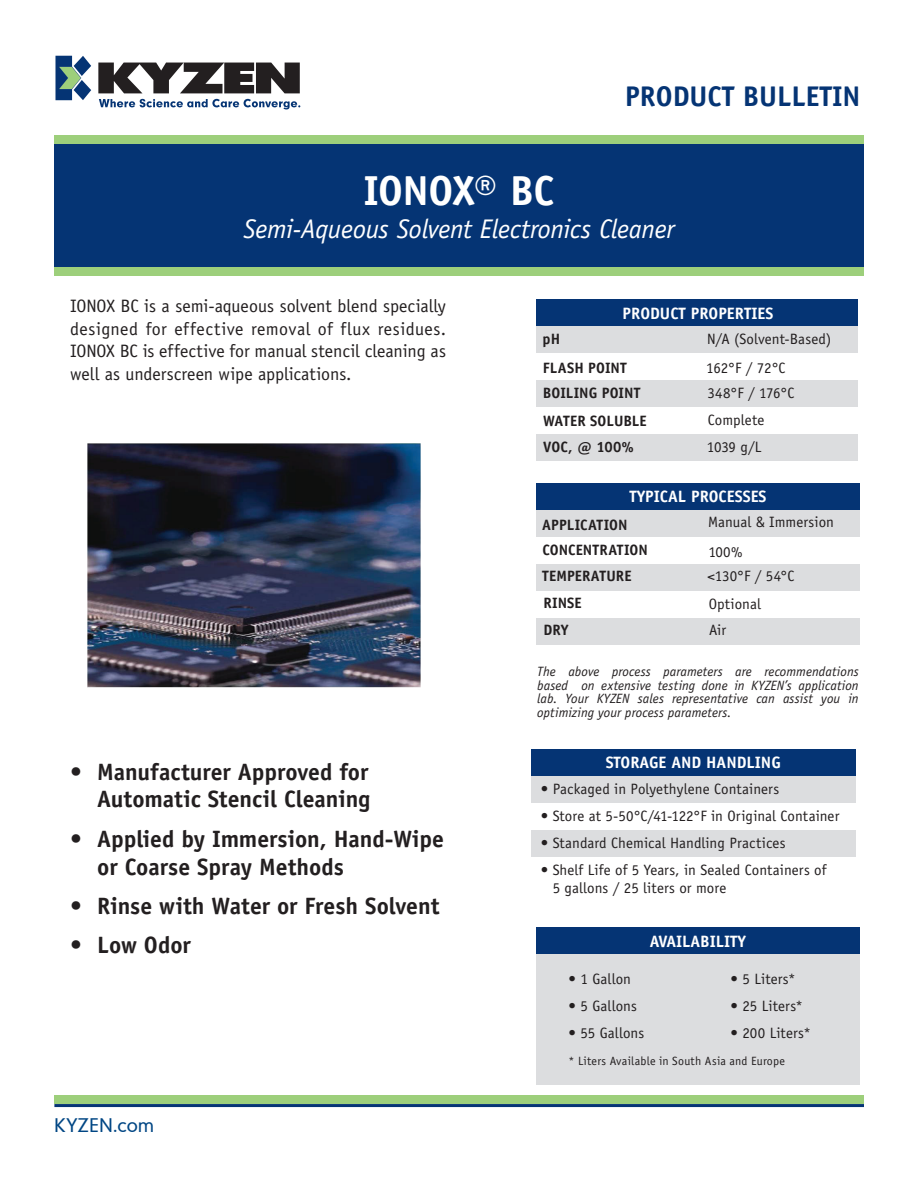
<style>
.page{position:relative;width:918px;height:1188px;background:#fff}
.page>*{position:absolute;margin:0;border:0;box-sizing:border-box;transform-origin:0 0}
.t1{font:700 42px "Officina Sans Std";letter-spacing:-.015em;color:#fff}
.t2{font:700 28.5px "Officina Sans Std";color:#053474}
.t3{font:italic 27px "Officina Sans Std";letter-spacing:-.01em;color:#fff}
.t4{font:700 23.7px/27.6px "Officina Sans Std";letter-spacing:-.005em;color:#231f20;text-align:right}
.t5{font:18px/22.5px "Officina Sans Std";letter-spacing:-.005em;color:#231f20;text-align:justify}
.t6{font:18px "Geometric 706 BT Medium B";letter-spacing:-.005em;color:#004684}
.t7{font:700 16.5px "Officina Sans Std";color:#fff}
.t8{font:15px/18px "Officina Sans Std";letter-spacing:.005em;color:#231f20}
.t9{font:700 15px/24.9px "Officina Sans Std";letter-spacing:.005em;color:#231f20}
.t10{font:italic 13.5px/13.5px "Officina Sans Std";letter-spacing:.005em;color:#231f20;text-align:justify}
.t11{font:12px "Officina Sans Std";letter-spacing:.015em;color:#231f20}
</style>
<div class="page">
<div style="left:54px;top:136px;width:810px;height:140px;background:#053474"></div>
<div style="left:54px;top:267px;width:810px;height:9px;background:#9dcf7b"></div>
<div style="left:54px;top:1095px;width:810px;height:9px;background:#9dcf7b"></div>
<div style="left:531px;top:776px;width:324px;height:27px;background:#dcdddf"></div>
<div style="left:531px;top:830px;width:324px;height:27px;background:#dcdddf"></div>
<div style="left:531px;top:749px;width:324px;height:27px;background:#053474"></div>
<div style="left:536px;top:954px;width:324px;height:131px;background:#dcdddf"></div>
<div style="left:536px;top:927px;width:324px;height:27px;background:#053474"></div>
<hr style="left:54px;top:1104px;width:810px;height:3px;background:#053474">
<div style="left:54px;top:135px;width:810px;height:9px;background:#9dcf7b"></div>
<svg style="left:55px;top:56px;width:36px;height:44px"></svg>
<svg style="left:98px;top:63px;width:202px;height:30px"></svg>
<svg style="left:99px;top:99px;width:201px;height:10px"></svg>
<div style="left:536px;top:326px;width:321px;height:27px;background:#dcdddf"></div>
<div style="left:536px;top:380px;width:321px;height:27px;background:#dcdddf"></div>
<div style="left:536px;top:434px;width:321px;height:27px;background:#dcdddf"></div>
<div style="left:536px;top:299px;width:321px;height:27px;background:#053474"></div>
<div style="left:536px;top:510px;width:324px;height:27px;background:#dcdddf"></div>
<div style="left:536px;top:564px;width:324px;height:27px;background:#dcdddf"></div>
<div style="left:536px;top:618px;width:324px;height:27px;background:#dcdddf"></div>
<div style="left:536px;top:483px;width:324px;height:27px;background:#053474"></div>
<img style="left:87px;top:444px;width:334px;height:244px">
<h2 class="t2" style="left:625px;top:79px;width:237px">PRODUCT BULLETIN</h2>
<h1 class="t1" style="left:364px;top:165px;width:192px">IONOX® BC</h1>
<h3 class="t3" style="left:243px;top:213px;width:433px">Semi-Aqueous Solvent Electronics Cleaner</h3>
<p class="t5" style="left:70px;top:295px;width:377px">IONOX BC is a semi-aqueous solvent blend specially designed for effective removal of flux residues.<br>IONOX BC is effective for manual stencil cleaning as well as underscreen wipe applications.</p>
<h3 class="t4" style="left:70px;top:758px;width:302px">• Manufacturer Approved for<br>Automatic Stencil Cleaning</h3>
<h3 class="t4" style="left:97px;top:825px;width:348px;text-align:left;text-indent:-27px">• Applied by Immersion, Hand-Wipe or Coarse Spray Methods</h3>
<h3 class="t4" style="left:70px;top:892px;width:371px">• Rinse with Water or Fresh Solvent</h3>
<h3 class="t4" style="left:70px;top:931px;width:122px">• Low Odor</h3>
<p class="t6" style="left:54px;top:1113px;width:102px">KYZEN.com</p>
<p class="t7" style="left:623px;top:303px;width:152px">PRODUCT PROPERTIES</p>
<p class="t9" style="left:543px;top:326px;width:19px">pH</p>
<p class="t8" style="left:707px;top:330px;width:126px">N/A (Solvent-Based)</p>
<p class="t9" style="left:543px;top:355px;width:99px">FLASH POINT<br>BOILING POINT</p>
<p class="t8" style="left:706px;top:359px;width:81px">162°F / 72°C</p>
<p class="t8" style="left:708px;top:384px;width:88px">348°F / 176°C</p>
<p class="t9" style="left:543px;top:408px;width:105px">WATER SOLUBLE</p>
<p class="t8" style="left:708px;top:411px;width:58px">Complete</p>
<p class="t9" style="left:543px;top:434px;width:92px">VOC, @ 100%</p>
<p class="t8" style="left:707px;top:438px;width:56px">1039 g/L</p>
<p class="t7" style="left:629px;top:486px;width:139px">TYPICAL PROCESSES</p>
<p class="t9" style="left:542px;top:512px;width:87px">APPLICATION</p>
<p class="t8" style="left:708px;top:513px;width:127px">Manual &amp; Immersion</p>
<p class="t9" style="left:542px;top:537px;width:107px">CONCENTRATION</p>
<p class="t8" style="left:708px;top:543px;width:35px">100%</p>
<p class="t9" style="left:542px;top:563px;width:91px;line-height:27px">TEMPERATURE<br>RINSE</p>
<p class="t8" style="left:707px;top:567px;width:88px">&lt;130°F / 54°C</p>
<p class="t8" style="left:709px;top:595px;width:54px">Optional</p>
<p class="t9" style="left:544px;top:618px;width:27px">DRY</p>
<p class="t8" style="left:709px;top:621px;width:19px">Air</p>
<p class="t10" style="left:537px;top:665px;width:323px">The above process parameters are recommendations based on extensive testing done in KYZEN’s application lab. Your KYZEN sales representative can assist you in optimizing your process parameters.</p>
<p class="t7" style="left:606px;top:752px;width:177px">STORAGE AND HANDLING</p>
<p class="t8" style="left:541px;top:780px;width:240px">• Packaged in Polyethylene Containers</p>
<p class="t8" style="left:541px;top:807px;width:300px">• Store at 5-50°C/41-122°F in Original Container</p>
<p class="t8" style="left:541px;top:834px;width:246px">• Standard Chemical Handling Practices</p>
<p class="t8" style="left:553px;top:861px;width:275px;text-indent:-12px">• Shelf Life of 5 Years, in Sealed Containers of<br>5 gallons / 25 liters or more</p>
<p class="t7" style="left:650px;top:931px;width:98px">AVAILABILITY</p>
<p class="t8" style="left:569px;top:970px;width:64px">• 1 Gallon</p>
<p class="t8" style="left:731px;top:970px;width:67px">• 5 Liters*</p>
<p class="t8" style="left:569px;top:997px;width:70px">• 5 Gallons</p>
<p class="t8" style="left:731px;top:997px;width:74px">• 25 Liters*</p>
<p class="t8" style="left:569px;top:1024px;width:77px">• 55 Gallons</p>
<p class="t8" style="left:731px;top:1024px;width:82px">• 200 Liters*</p>
<p class="t11" style="left:569px;top:1054px;width:218px">* Liters Available in South Asia and Europe</p>
</div>
